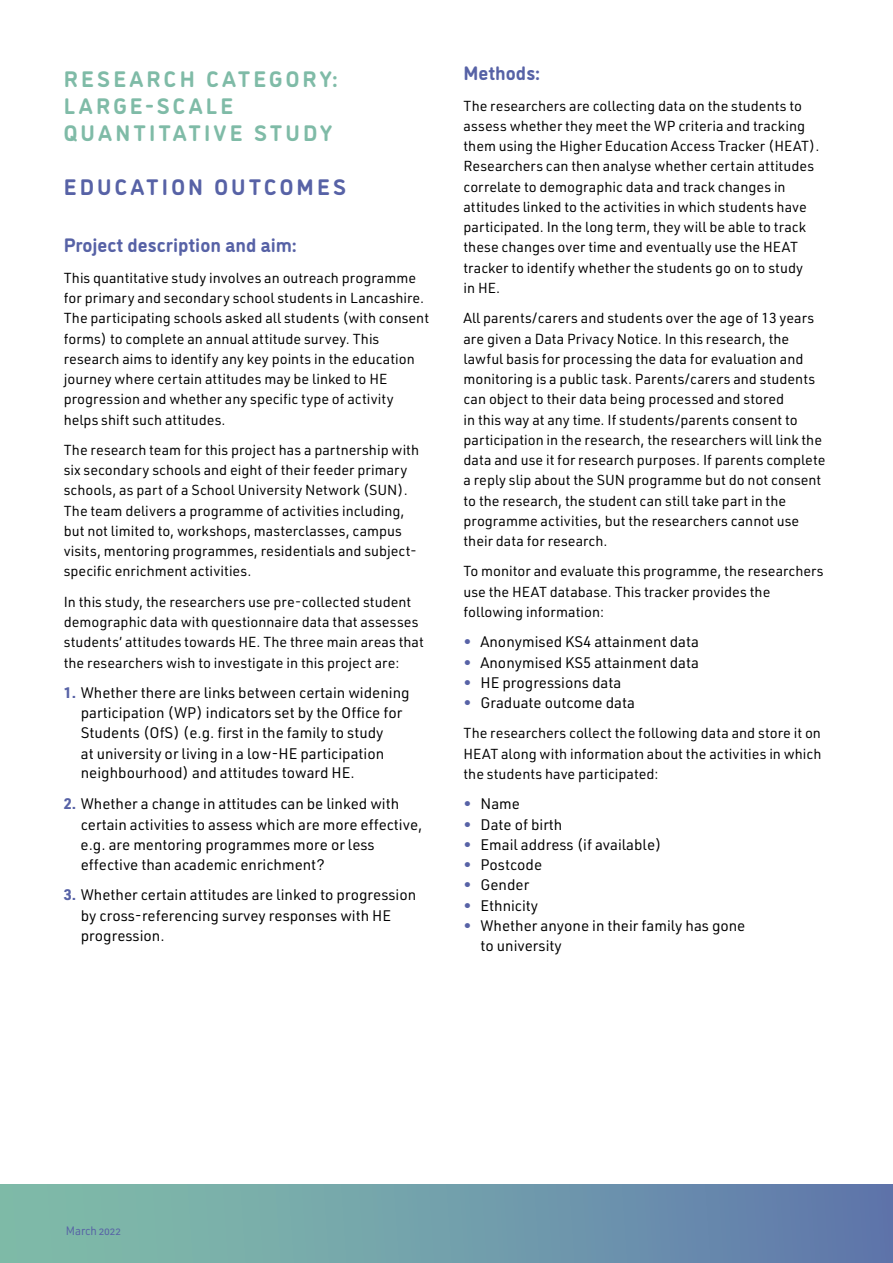
<style>
.page{position:relative;width:893px;height:1263px;background:#fff}
.page>*{position:absolute;margin:0;border:0;box-sizing:border-box;transform-origin:0 0}
.t1{font:700 22.5px/27px "DI Nosaur";letter-spacing:.14em;color:#7fbba7}
.t2{font:700 22.5px "DI Nosaur";letter-spacing:.14em;color:#5762a6}
.t3{font:700 19.5px "DI Nosaur";color:#5762a6}
.t4{font:15px/20.2px "URWDIN";color:#000}
.t5{font:14.25px/20.2px "URWDIN";color:#000}
.t6{font:12px "URWDIN";letter-spacing:-.005em;color:#5762a6;scale:.95 1}
.s1{font-weight:700;color:#5762a6}
.s2{color:#5762a6}
</style>
<div class="page">
<div style="left:0;top:1184px;width:893px;height:79px;background:linear-gradient(to right,#82c2a9,#6079ad)"></div>
<h1 class="t1" style="left:64px;top:64px;width:275px">RESEARCH CATEGORY:<br>LARGE-SCALE<br>QUANTITATIVE STUDY</h1>
<h1 class="t2" style="left:64px;top:170px;width:284px">EDUCATION OUTCOMES</h1>
<h2 class="t3" style="left:64px;top:231px;width:234px">Project description and aim:</h2>
<p class="t5" style="left:64px;top:267px;width:367px">This quantitative study involves an outreach programme for primary and secondary school students in Lancashire.<br>The participating schools asked all students (with consent forms) to complete an annual attitude survey. This research aims to identify any key points in the education journey where certain attitudes may be linked to HE progression and whether any specific type of activity helps shift such attitudes.</p>
<p class="t5" style="left:64px;top:439px;width:357px">The research team for this project has a partnership with six secondary schools and eight of their feeder primary schools, as part of a School University Network (SUN).<br>The team delivers a programme of activities including, but not limited to, workshops, masterclasses, campus visits, mentoring programmes, residentials and subject&shy;specific enrichment activities.</p>
<p class="t5" style="left:64px;top:591px;width:362px">In this study, the researchers use pre-collected student demographic data with questionnaire data that assesses students’ attitudes towards HE. The three main areas that the researchers wish to investigate in this project are:</p>
<p class="t4" style="left:81px;top:682px;width:330px;text-indent:-17px"><span class="s1">1.</span> Whether there are links between certain widening participation (WP) indicators set by the Office for Students (OfS) (e.g. first in the family to study<br>at university or living in a low-HE participation</p>
<p class="t4" style="left:81px;top:762px;width:275px">neighbourhood) and attitudes toward HE.</p>
<p class="t4" style="left:81px;top:793px;width:343px;text-indent:-17px"><span class="s1">2.</span> Whether a change in attitudes can be linked with certain activities to assess which are more effective, e.g. are mentoring programmes more or less effective than academic enrichment?</p>
<p class="t4" style="left:81px;top:884px;width:337px;text-indent:-17px"><span class="s1">3.</span> Whether certain attitudes are linked to progression by cross-referencing survey responses with HE progression.</p>
<h2 class="t3" style="left:463px;top:59px;width:78px">Methods:</h2>
<p class="t5" style="left:463px;top:95px;width:357px">The researchers are collecting data on the students to assess whether they meet the WP criteria and tracking them using the Higher Education Access Tracker (HEAT).<br>Researchers can then analyse whether certain attitudes correlate to demographic data and track changes in attitudes linked to the activities in which students have participated. In the long term, they will be able to track these changes over time and eventually use the HEAT tracker to identify whether the students go on to study<br>in HE.</p>
<p class="t5" style="left:463px;top:308px;width:363px">All parents/carers and students over the age of 13 years are given a Data Privacy Notice. In this research, the lawful basis for processing the data for evaluation and monitoring is a public task. Parents/carers and students can object to their data being processed and stored<br>in this way at any time. If students/parents consent to participation in the research, the researchers will link the data and use it for research purposes. If parents complete a reply slip about the SUN programme but do not consent to the research, the student can still take part in the programme activities, but the researchers cannot use their data for research.</p>
<p class="t5" style="left:463px;top:561px;width:362px">To monitor and evaluate this programme, the researchers use the HEAT database. This tracker provides the following information:</p>
<p class="t4" style="left:463px;top:631px;width:237px"><span class="s2">•</span> Anonymised KS4 attainment data</p>
<p class="t4" style="left:463px;top:652px;width:237px"><span class="s2">•</span> Anonymised KS5 attainment data</p>
<p class="t4" style="left:463px;top:672px;width:159px"><span class="s2">•</span> HE progressions data</p>
<p class="t4" style="left:463px;top:692px;width:173px"><span class="s2">•</span> Graduate outcome data</p>
<p class="t5" style="left:463px;top:723px;width:359px;text-align:justify">The researchers collect the following data and store it on HEAT along with information about the activities in which the students have participated:</p>
<p class="t4" style="left:463px;top:793px;width:58px"><span class="s2">•</span> Name</p>
<p class="t4" style="left:463px;top:814px;width:100px"><span class="s2">•</span> Date of birth</p>
<p class="t4" style="left:463px;top:834px;width:200px"><span class="s2">•</span> Email address (if available)</p>
<p class="t4" style="left:463px;top:854px;width:80px"><span class="s2">•</span> Postcode</p>
<p class="t4" style="left:463px;top:874px;width:67px"><span class="s2">•</span> Gender</p>
<p class="t4" style="left:463px;top:895px;width:76px"><span class="s2">•</span> Ethnicity</p>
<p class="t4" style="left:480px;top:915px;width:266px;text-indent:-17px"><span class="s2">•</span> Whether anyone in their family has gone to university</p>
<p class="t6" style="left:66px;top:1222px;width:59px">March 2022</p>
</div>
